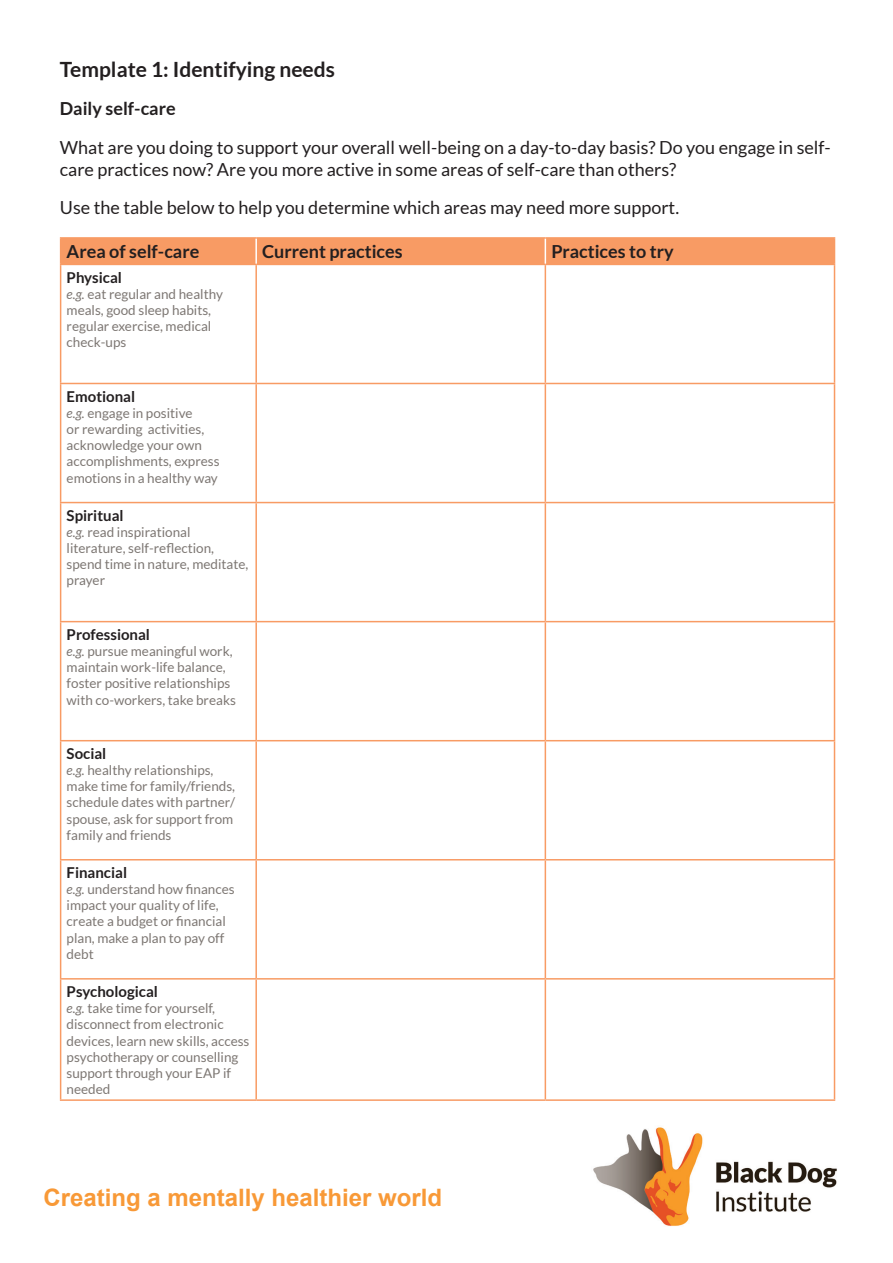
<style>
.page{position:relative;width:893px;height:1263px;background:#fff}
.page>*{position:absolute;margin:0;border:0;box-sizing:border-box;transform-origin:0 0}
.t1{font:700 24px "Arial";color:#f89937}
.Body{font:700 21px "Lato";color:#231f20}
.Body-2{font:18px/21.6px "Lato";color:#231f20}
.Body___Secondary_Sub{font:700 18px "Lato";color:#231f20}
.Body-3{font:700 18px "Lato";color:#231f20}
.Body___Secondary_Sub-2{font:700 15px "Lato";color:#231f20}
.Body-4{font:13.5px/16.2px "Lato";color:#7d7773}
.s1{font-style:italic}
</style>
<div class="page">
<img style="left:593px;top:1099px;width:244px;height:127px">
<hr style="left:60px;top:237px;width:196px;height:2px;background:#f89b64">
<hr style="left:256px;top:237px;width:289px;height:2px;background:#f89b64">
<hr style="left:545px;top:237px;width:290px;height:2px;background:#f89b64">
<hr style="left:60px;top:264px;width:196px;height:1px;background:#f89b64">
<hr style="left:60px;top:265px;width:1px;height:118px;background:#f89b64">
<hr style="left:256px;top:264px;width:289px;height:1px;background:#f89b64">
<hr style="left:255px;top:265px;width:2px;height:118px;background:#f89b64">
<hr style="left:545px;top:264px;width:290px;height:1px;background:#f89b64">
<hr style="left:545px;top:265px;width:1px;height:118px;background:#f89b64">
<hr style="left:834px;top:265px;width:1px;height:118px;background:#f89b64">
<hr style="left:60px;top:383px;width:196px;height:1px;background:#f89b64">
<hr style="left:60px;top:384px;width:1px;height:118px;background:#f89b64">
<hr style="left:256px;top:383px;width:289px;height:1px;background:#f89b64">
<hr style="left:255px;top:384px;width:2px;height:118px;background:#f89b64">
<hr style="left:545px;top:383px;width:290px;height:1px;background:#f89b64">
<hr style="left:545px;top:384px;width:1px;height:118px;background:#f89b64">
<hr style="left:834px;top:384px;width:1px;height:118px;background:#f89b64">
<hr style="left:60px;top:502px;width:196px;height:1px;background:#f89b64">
<hr style="left:60px;top:503px;width:1px;height:118px;background:#f89b64">
<hr style="left:256px;top:502px;width:289px;height:1px;background:#f89b64">
<hr style="left:255px;top:503px;width:2px;height:118px;background:#f89b64">
<hr style="left:545px;top:502px;width:290px;height:1px;background:#f89b64">
<hr style="left:545px;top:503px;width:1px;height:118px;background:#f89b64">
<hr style="left:834px;top:503px;width:1px;height:118px;background:#f89b64">
<hr style="left:60px;top:621px;width:196px;height:1px;background:#f89b64">
<hr style="left:60px;top:622px;width:1px;height:118px;background:#f89b64">
<hr style="left:256px;top:621px;width:289px;height:1px;background:#f89b64">
<hr style="left:255px;top:622px;width:2px;height:118px;background:#f89b64">
<hr style="left:545px;top:621px;width:290px;height:1px;background:#f89b64">
<hr style="left:545px;top:622px;width:1px;height:118px;background:#f89b64">
<hr style="left:834px;top:622px;width:1px;height:118px;background:#f89b64">
<hr style="left:60px;top:740px;width:196px;height:1px;background:#f89b64">
<hr style="left:60px;top:741px;width:1px;height:118px;background:#f89b64">
<hr style="left:256px;top:740px;width:289px;height:1px;background:#f89b64">
<hr style="left:255px;top:741px;width:2px;height:118px;background:#f89b64">
<hr style="left:545px;top:740px;width:290px;height:1px;background:#f89b64">
<hr style="left:545px;top:741px;width:1px;height:118px;background:#f89b64">
<hr style="left:834px;top:741px;width:1px;height:118px;background:#f89b64">
<hr style="left:60px;top:859px;width:196px;height:1px;background:#f89b64">
<hr style="left:60px;top:860px;width:1px;height:118px;background:#f89b64">
<hr style="left:256px;top:859px;width:289px;height:1px;background:#f89b64">
<hr style="left:255px;top:860px;width:2px;height:118px;background:#f89b64">
<hr style="left:545px;top:859px;width:290px;height:1px;background:#f89b64">
<hr style="left:545px;top:860px;width:1px;height:118px;background:#f89b64">
<hr style="left:834px;top:860px;width:1px;height:118px;background:#f89b64">
<hr style="left:60px;top:978px;width:196px;height:1px;background:#f89b64">
<hr style="left:60px;top:979px;width:1px;height:120px;background:#f89b64">
<hr style="left:256px;top:978px;width:289px;height:1px;background:#f89b64">
<hr style="left:255px;top:979px;width:2px;height:120px;background:#f89b64">
<hr style="left:545px;top:978px;width:290px;height:1px;background:#f89b64">
<hr style="left:545px;top:979px;width:1px;height:120px;background:#f89b64">
<hr style="left:834px;top:979px;width:1px;height:120px;background:#f89b64">
<hr style="left:60px;top:1099px;width:196px;height:2px;background:#f89b64">
<hr style="left:256px;top:1099px;width:289px;height:2px;background:#f89b64">
<hr style="left:545px;top:1099px;width:290px;height:2px;background:#f89b64">
<div style="left:60px;top:238px;width:775px;height:26px;background:#f89b64"></div>
<p class="Body" style="left:60px;top:57px;width:277px">Template 1: Identifying needs</p>
<p class="Body-3" style="left:60px;top:98px;width:117px">Daily self-care</p>
<p class="Body-2" style="left:60px;top:137px;width:772px">What are you doing to support your overall well-being on a day-to-day basis? Do you engage in self&shy;care practices now? Are you more active in some areas of self-care than others?</p>
<p class="Body-2" style="left:60px;top:197px;width:621px">Use the table below to help you determine which areas may need more support.</p>
<p class="Body___Secondary_Sub" style="left:67px;top:242px;width:134px">Area of self-care</p>
<p class="Body___Secondary_Sub" style="left:262px;top:242px;width:142px">Current practices</p>
<p class="Body___Secondary_Sub" style="left:551px;top:242px;width:124px">Practices to try</p>
<p class="Body___Secondary_Sub-2" style="left:67px;top:268px;width:57px">Physical</p>
<p class="Body-4" style="left:67px;top:286px;width:158px"><span class="s1">e.g.</span> eat regular and healthy meals, good sleep habits, regular exercise, medical check-ups</p>
<p class="Body___Secondary_Sub-2" style="left:67px;top:387px;width:70px">Emotional</p>
<p class="Body-4" style="left:67px;top:405px;width:154px"><span class="s1">e.g.</span> engage in positive<br>or rewarding activities, acknowledge your own accomplishments, express emotions in a healthy way</p>
<p class="Body___Secondary_Sub-2" style="left:67px;top:507px;width:58px">Spiritual</p>
<p class="Body-4" style="left:67px;top:524px;width:183px"><span class="s1">e.g.</span> read inspirational literature, self-reflection, spend time in nature, meditate, prayer</p>
<p class="Body___Secondary_Sub-2" style="left:67px;top:626px;width:85px">Professional</p>
<p class="Body-4" style="left:67px;top:643px;width:171px"><span class="s1">e.g.</span> pursue meaningful work, maintain work-life balance, foster positive relationships with co-workers, take breaks</p>
<p class="Body___Secondary_Sub-2" style="left:67px;top:745px;width:41px">Social</p>
<p class="Body-4" style="left:67px;top:762px;width:170px"><span class="s1">e.g.</span> healthy relationships, make time for family/friends, schedule dates with partner/ spouse, ask for support from family and friends</p>
<p class="Body___Secondary_Sub-2" style="left:67px;top:864px;width:62px">Financial</p>
<p class="Body-4" style="left:67px;top:881px;width:170px"><span class="s1">e.g.</span> understand how finances impact your quality of life, create a budget or financial plan, make a plan to pay off debt</p>
<p class="Body___Secondary_Sub-2" style="left:67px;top:983px;width:93px">Psychological</p>
<p class="Body-4" style="left:67px;top:1000px;width:184px"><span class="s1">e.g.</span> take time for yourself, disconnect from electronic devices, learn new skills, access psychotherapy or counselling support through your EAP if needed</p>
<h1 class="t1" style="left:43px;top:1181px;width:400px">Creating a mentally healthier world</h1>
</div>
